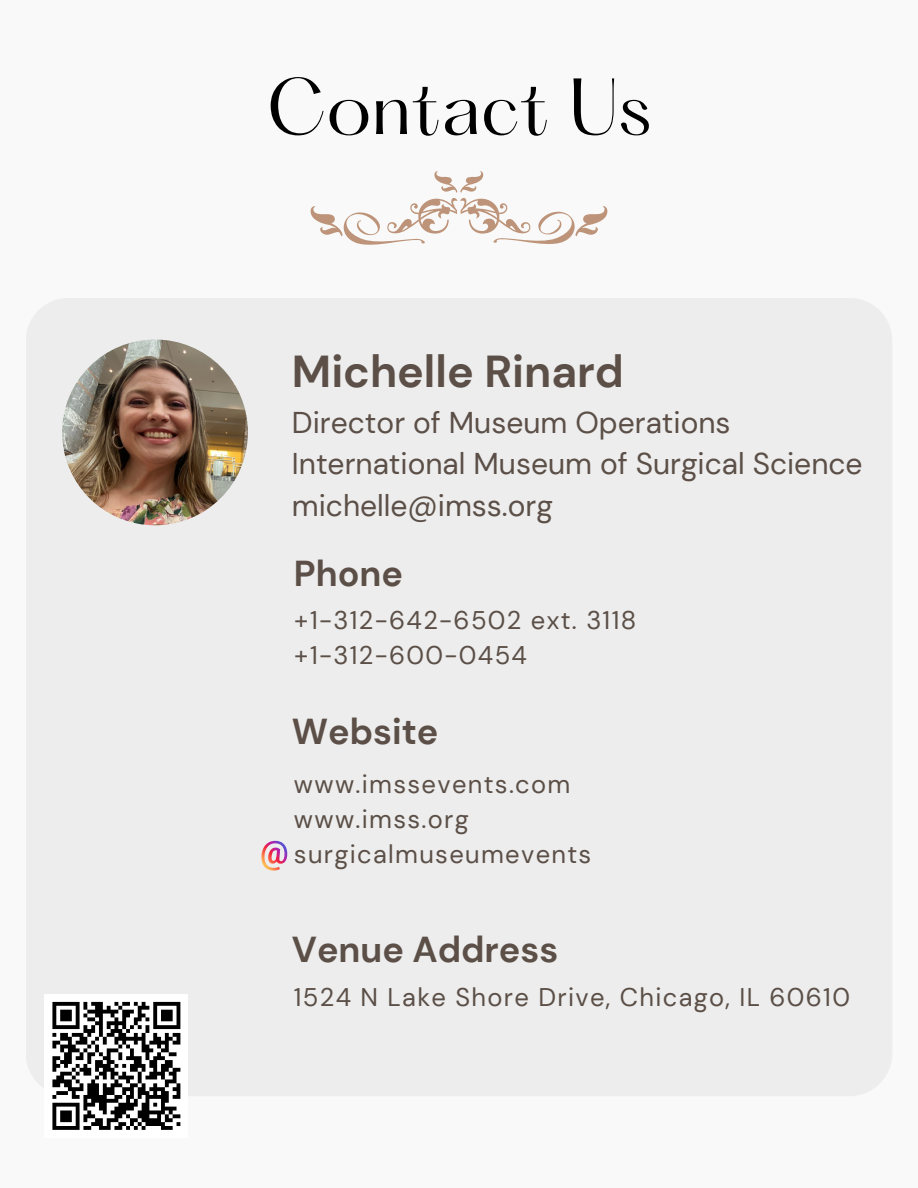
<style>
.page{position:relative;width:918px;height:1188px;background:#f9f9f9}
.page>*{position:absolute;margin:0;border:0;box-sizing:border-box;transform-origin:0 0}
.t1{font:69.45px "Hatton";color:#000}
.t2{font:700 44.7px "DM Sans";color:#5b4f47}
.t3{font:700 36px "DM Sans";color:#5b4f47}
.t4{font:30px/41.7px "DM Sans";color:#5b4f47}
.t5{font:25.5px "DM Sans";letter-spacing:.05em;color:#5b4f47}
</style>
<div class="page">
<div style="left:26px;top:298px;width:866px;height:798px;background:#ededed"></div>
<div style="left:45px;top:994px;width:143px;height:144px;background:#fff"></div>
<svg style="left:52px;top:1001px;width:129px;height:129px"></svg>
<img style="left:62px;top:339px;width:186px;height:186px;border-radius:50%">
<svg style="left:261px;top:841px;width:26px;height:30px"></svg>
<svg style="left:310px;top:171px;width:298px;height:74px"></svg>
<p class="t1" style="left:267px;top:74px;width:386px">Contact Us</p>
<p class="t2" style="left:292px;top:342px;width:334px">Michelle Rinard</p>
<p class="t4" style="left:292px;top:402px;width:572px">Director of Museum Operations<br>International Museum of Surgical Science michelle@imss.org</p>
<h2 class="t3" style="left:294px;top:550px;width:110px">Phone</h2>
<p class="t5" style="left:294px;top:603px;width:344px">+1-312-642-6502 ext. 3118</p>
<h3 class="t5" style="left:294px;top:638px;width:235px">+1-312-600-0454</h3>
<p class="t3" style="left:292px;top:708px;width:148px">Website</p>
<h2 class="t5" style="left:294px;top:768px;width:278px">www.imssevents.com</h2>
<p class="t5" style="left:294px;top:803px;width:176px">www.imss.org</p>
<p class="t5" style="left:294px;top:838px;width:299px">surgicalmuseumevents</p>
<p class="t3" style="left:292px;top:927px;width:268px">Venue Address</p>
<p class="t5" style="left:294px;top:980px;width:558px">1524 N Lake Shore Drive, Chicago, IL 60610</p>
</div>
